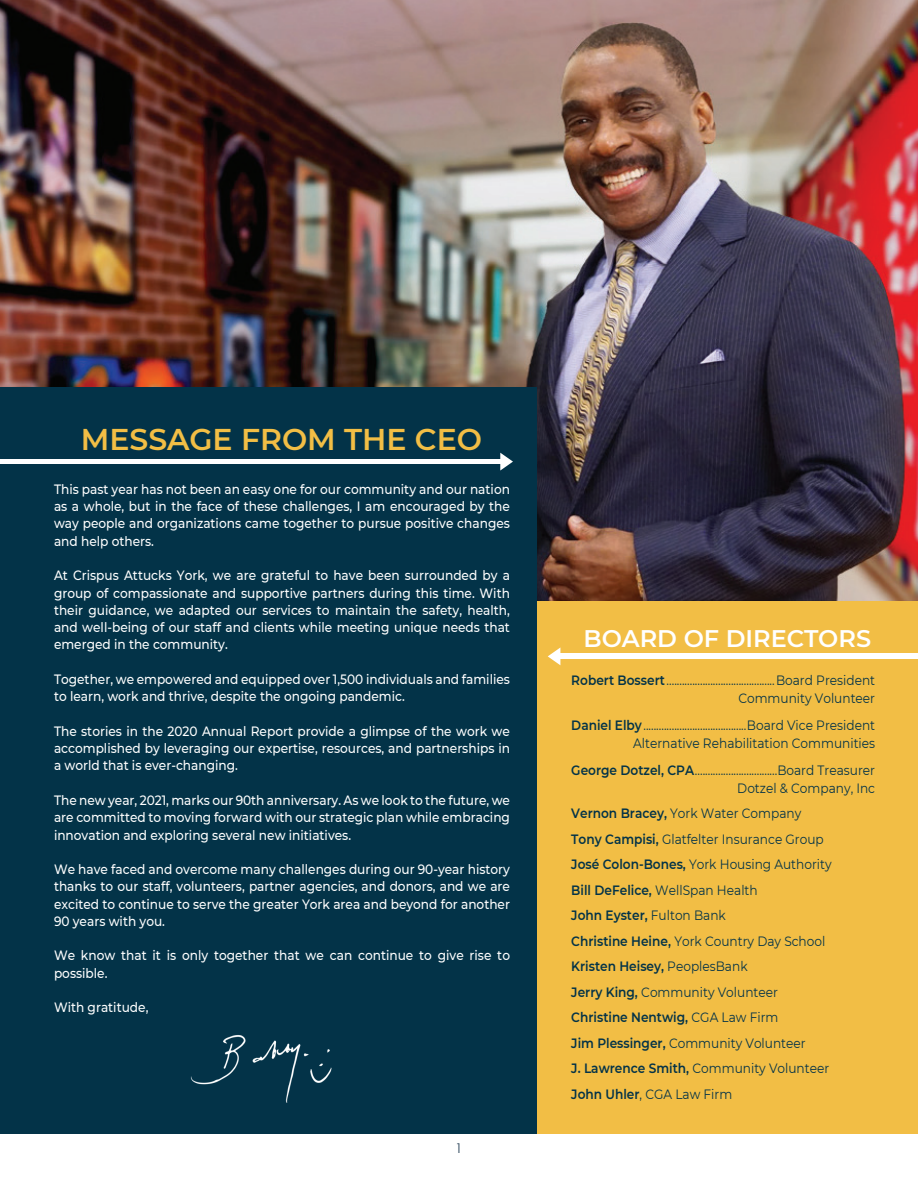
<style>
.page{position:relative;width:918px;height:1188px;background:#fff}
.page>*{position:absolute;margin:0;border:0;box-sizing:border-box;transform-origin:0 0}
.t1{font:600 30px "Montserrat";color:#f2be45}
.t2{font:600 24px "Montserrat";color:#fff}
.t3{font:500 13.5px/17.2px "Montserrat";color:#fff;text-align:justify;scale:.9 1}
.t4{font:13.5px/25.5px "Montserrat";color:#033348;text-align:right;scale:.9 1}
.t5{font:600 13.5px "Montserrat";color:#033348;scale:.9 1}
.t6{font:13.5px "Century Gothic";color:#334b5f}
.s1{font-weight:600}
</style>
<div class="page">
<img style="left:0;top:0;width:918px;height:602px">
<div style="left:537px;top:602px;width:381px;height:532px;background:#f2be45"></div>
<div style="left:0;top:388px;width:537px;height:746px;background:#033348"></div>
<img style="left:190px;top:1035px;width:142px;height:68px">
<div style="left:0;top:459px;width:502px;height:5px;background:#fff"></div>
<div style="left:554px;top:654px;width:364px;height:5px;background:#fff"></div>
<svg style="left:500px;top:453px;width:13px;height:18px"></svg>
<svg style="left:548px;top:648px;width:12px;height:17px"></svg>
<h1 class="t1" style="left:81px;top:418px;width:403px">MESSAGE FROM THE CEO</h1>
<p class="t3" style="left:54px;top:480px;width:508px">This past year has not been an easy one for our community and our nation as a whole, but in the face of these challenges, I am encouraged by the way people and organizations came together to pursue positive changes and help others.</p>
<p class="t3" style="left:54px;top:566px;width:508px">At Crispus Attucks York, we are grateful to have been surrounded by a group of compassionate and supportive partners during this time. With their guidance, we adapted our services to maintain the safety, health, and well-being of our staff and clients while meeting unique needs that emerged in the community.</p>
<p class="t3" style="left:54px;top:670px;width:508px">Together, we empowered and equipped over 1,500 individuals and families to learn, work and thrive, despite the ongoing pandemic.</p>
<p class="t3" style="left:54px;top:722px;width:508px">The stories in the 2020 Annual Report provide a glimpse of the work we accomplished by leveraging our expertise, resources, and partnerships in a world that is ever-changing.</p>
<p class="t3" style="left:54px;top:791px;width:508px">The new year, 2021, marks our 90th anniversary. As we look to the future, we are committed to moving forward with our strategic plan while embracing innovation and exploring several new initiatives.</p>
<p class="t3" style="left:54px;top:860px;width:508px">We have faced and overcome many challenges during our 90-year history thanks to our staff, volunteers, partner agencies, and donors, and we are excited to continue to serve the greater York area and beyond for another 90 years with you.</p>
<p class="t3" style="left:54px;top:947px;width:508px">We know that it is only together that we can continue to give rise to possible.</p>
<p class="t3" style="left:54px;top:998px;width:106px">With gratitude,</p>
<p class="t6" style="left:455px;top:1139px;width:9px">1</p>
<h2 class="t2" style="left:584px;top:622px;width:289px">BOARD OF DIRECTORS</h2>
<p class="t4" style="left:571px;top:670px;width:339px;line-height:18px"><span class="s1">Robert Bossert</span> ..........................................Board President<br>Community Volunteer</p>
<p class="t4" style="left:571px;top:715px;width:339px;line-height:18px"><span class="s1">Daniel Elby</span>........................................Board Vice President<br>Alternative Rehabilitation Communities</p>
<p class="t5" style="left:571px;top:760px;width:138px">George Dotzel, CPA</p>
<p class="t4" style="left:737px;top:760px;width:155px;line-height:18px">Board Treasurer<br>Dotzel &amp; Company, Inc</p>
<p class="t4" style="left:571px;top:800px;width:291px;text-align:left"><span class="s1">Vernon Bracey,</span> York Water Company <span class="s1">Tony Campisi,</span> Glatfelter Insurance Group <span class="s1">José Colon-Bones,</span> York Housing Authority <span class="s1">Bill DeFelice,</span> WellSpan Health<br><span class="s1">John Eyster,</span> Fulton Bank<br><span class="s1">Christine Heine,</span> York Country Day School <span class="s1">Kristen Heisey,</span> PeoplesBank<br><span class="s1">Jerry King,</span> Community Volunteer <span class="s1">Christine Nentwig,</span> CGA Law Firm<br><span class="s1">Jim Plessinger,</span> Community Volunteer<br><span class="s1">J. Lawrence Smith,</span> Community Volunteer <span class="s1">John Uhler</span>, CGA Law Firm</p>
</div>
